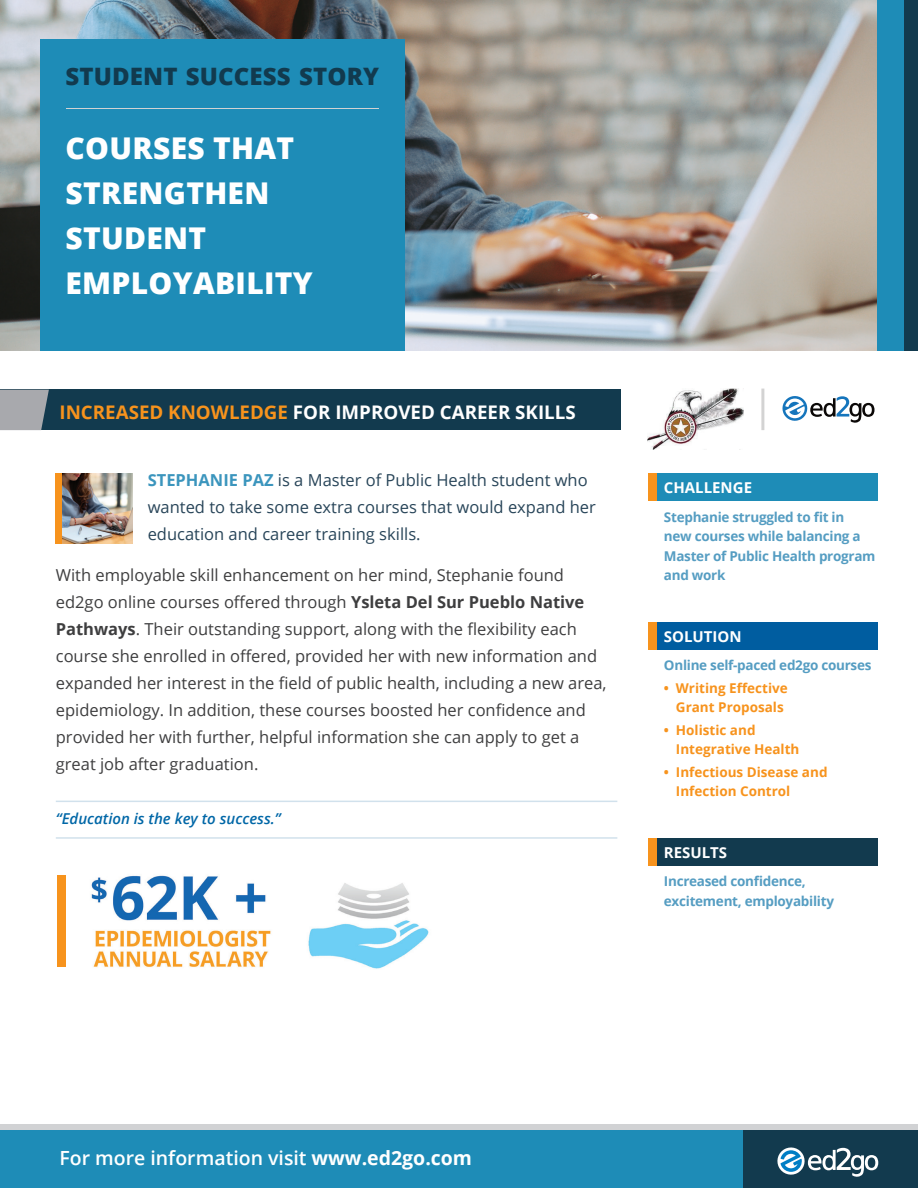
<style>
.page{position:relative;width:918px;height:1188px;background:#fff}
.page>*{position:absolute;margin:0;border:0;box-sizing:border-box;transform-origin:0 0}
._03_Header{font:800 30px/45px "Open Sans";letter-spacing:.01em;color:#fff}
._04_Header__title{font:800 24px "Open Sans";letter-spacing:.005em;color:#123a4e}
.t1{font:600 19.5px "Open Sans";color:#fff}
._01_Body__HEAD{font:700 18.75px "Open Sans";color:#fff}
._00_BODY{font:16.5px/27px "Open Sans";color:#3e3e3f}
._00_BODY-2{font:16.5px/27px "Open Sans";color:#284559}
._02_Body__Quote-inli{font:italic 600 15px "Open Sans";color:#0067a7}
._05_COL-Head{font:700 15px "Open Sans";color:#fff}
._06_COL-body{font:700 13.5px/19.5px "Open Sans";letter-spacing:-.02em;color:#559dc2}
.t2{font:700 13.5px/19.5px "Open Sans";color:#f7931d}
.s1{color:#f7931d}
.s2{font-weight:700;color:#3b95bd}
.s3{font-weight:700}
</style>
<div class="page">
<img style="left:1px;top:0;width:877px;height:351px">
<div style="left:0;top:390px;width:621px;height:40px;background:#123a4e"></div>
<svg style="left:0;top:390px;width:49px;height:40px;background:#9b9fa5"></svg>
<hr style="left:56px;top:801px;width:561px;height:1px;background:#d1e1ec">
<hr style="left:56px;top:837px;width:561px;height:2px;background:#d1e1ec">
<div style="left:904px;top:0;width:14px;height:351px;background:#123a4e"></div>
<div style="left:0;top:1124px;width:918px;height:7px;background:#d1d2d4"></div>
<div style="left:878px;top:0;width:26px;height:351px;background:#1e8cb7"></div>
<div style="left:0;top:1131px;width:918px;height:57px;background:#1e8cb7"></div>
<div style="left:743px;top:1131px;width:175px;height:57px;background:#123a4e"></div>
<div style="left:40px;top:40px;width:365px;height:311px;background:#1e8cb7"></div>
<svg style="left:777px;top:1148px;width:101px;height:29px"></svg>
<div style="left:648px;top:838px;width:230px;height:27px;background:#123a4e"></div>
<div style="left:648px;top:838px;width:8px;height:27px;background:#f7931d"></div>
<div style="left:648px;top:622px;width:230px;height:27px;background:#005da0"></div>
<div style="left:648px;top:622px;width:8px;height:27px;background:#f7931d"></div>
<div style="left:648px;top:473px;width:230px;height:28px;background:#1e8cb7"></div>
<div style="left:648px;top:473px;width:8px;height:28px;background:#f7931d"></div>
<hr style="left:66px;top:108px;width:313px;height:1px;background:#d2d3d3">
<div style="left:57px;top:875px;width:8px;height:92px;background:#f7931d"></div>
<img style="left:91px;top:875px;width:338px;height:94px">
<img style="left:648px;top:389px;width:95px;height:60px">
<svg style="left:782px;top:396px;width:93px;height:27px"></svg>
<hr style="left:761px;top:389px;width:3px;height:41px;background:#231f20">
<div style="left:56px;top:473px;width:6px;height:71px;background:#f7931d"></div>
<img style="left:62px;top:473px;width:71px;height:71px">
<p class="_04_Header__title" style="left:65px;top:58px;width:315px">STUDENT SUCCESS STORY</p>
<p class="_03_Header" style="left:65px;top:124px;width:249px">COURSES THAT<br>STRENGTHEN<br>STUDENT<br>EMPLOYABILITY</p>
<p class="_01_Body__HEAD" style="left:59px;top:399px;width:518px"><span class="s1">INCREASED KNOWLEDGE</span> FOR IMPROVED CAREER SKILLS</p>
<p class="_00_BODY-2" style="left:148px;top:466px;width:450px"><span class="s2">STEPHANIE PAZ</span> is a Master of Public Health student who wanted to take some extra courses that would expand her education and career training skills.</p>
<p class="_00_BODY" style="left:56px;top:561px;width:552px">With employable skill enhancement on her mind, Stephanie found ed2go online courses offered through <span class="s3">Ysleta Del Sur Pueblo Native Pathways</span>. Their outstanding support, along with the flexibility each course she enrolled in offered, provided her with new information and expanded her interest in the field of public health, including a new area, epidemiology. In addition, these courses boosted her confidence and provided her with further, helpful information she can apply to get a great job after graduation.</p>
<p class="_02_Body__Quote-inli" style="left:56px;top:808px;width:226px">“Education is the key to success.”</p>
<p class="_05_COL-Head" style="left:664px;top:477px;width:90px">CHALLENGE</p>
<p class="_06_COL-body" style="left:664px;top:507px;width:213px">Stephanie struggled to fit in new courses while balancing a<br>Master of Public Health program and work</p>
<p class="_05_COL-Head" style="left:664px;top:626px;width:79px">SOLUTION</p>
<p class="_06_COL-body" style="left:664px;top:655px;width:209px">Online self-paced ed2go courses</p>
<p class="t2" style="left:664px;top:678px;width:125px;text-align:center">• Writing Effective<br>Grant Proposals</p>
<p class="t2" style="left:676px;top:720px;width:125px;text-indent:-12px">• Holistic and<br>Integrative Health</p>
<p class="t2" style="left:676px;top:762px;width:153px;text-indent:-12px">• Infectious Disease and<br>Infection Control</p>
<p class="_05_COL-Head" style="left:664px;top:842px;width:65px">RESULTS</p>
<p class="_06_COL-body" style="left:664px;top:871px;width:172px">Increased confidence, excitement, employability</p>
<p class="t1" style="left:59px;top:1145px;width:414px">For more information visit <span class="s3">www.ed2go.com</span></p>
</div>
